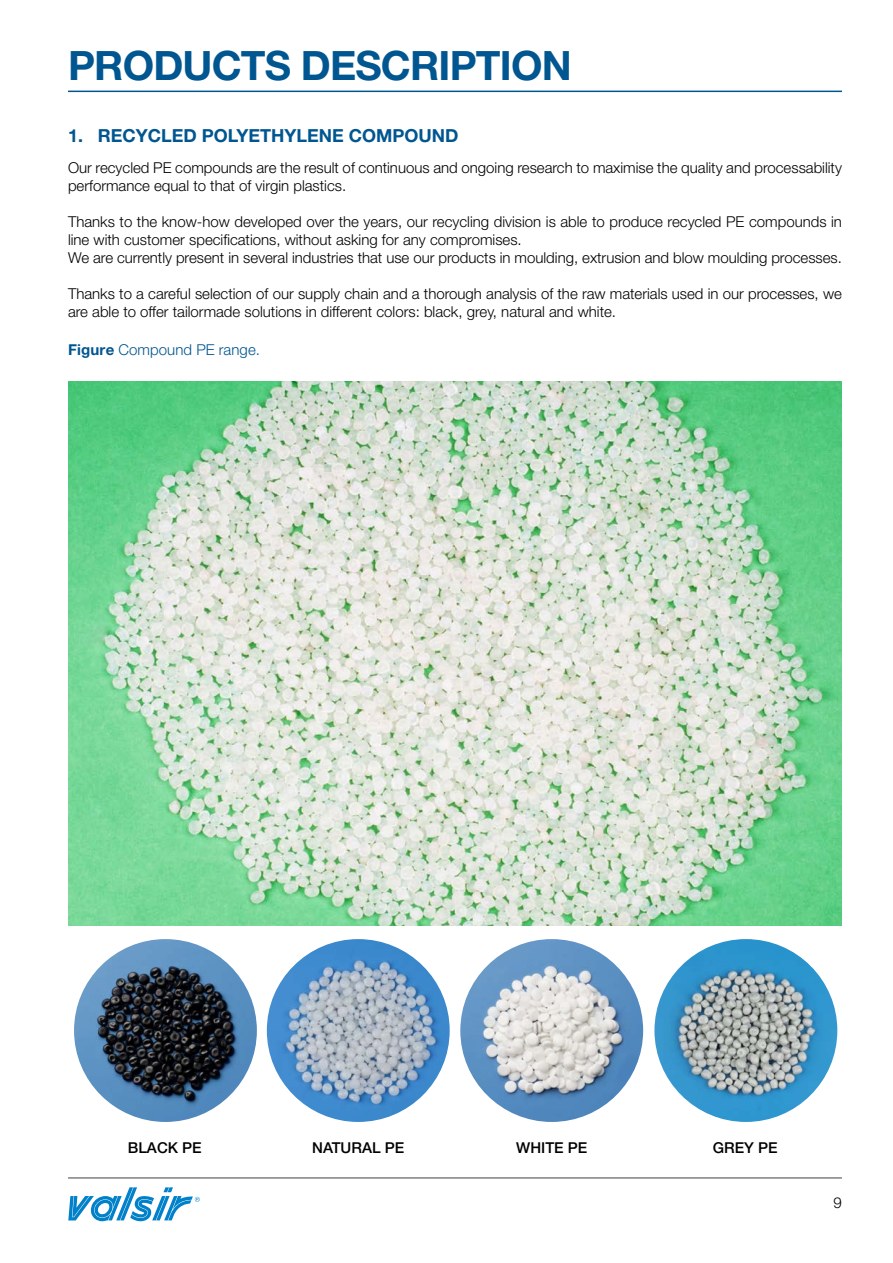
<style>
.page{position:relative;width:893px;height:1263px;background:#fff}
.page>*{position:absolute;margin:0;border:0;box-sizing:border-box;transform-origin:0 0}
.H2-TITOLO-CAPITOLO{font:700 40.5px "Helvetica Neue LT Std";letter-spacing:-.02em;color:#005690}
.t1{font:700 18px "Helvetica Neue LT Std";color:#005690}
.t2{font:300 15px/18px "Helvetica Neue LT Std";color:#000}
.t3{font:500 15px "Helvetica Neue LT Std";color:#000}
.t4{font:300 15px "Helvetica Neue LT Std";letter-spacing:.005em;color:#005690}
.s1{font-weight:700}
</style>
<div class="page">
<hr style="left:68px;top:1177px;width:774px;height:1px;background:#575756">
<svg style="left:68px;top:1187px;width:132px;height:34px"></svg>
<hr style="left:68px;top:91px;width:774px;height:1px;background:#005690">
<img style="left:68px;top:381px;width:774px;height:545px">
<img style="left:74px;top:939px;width:183px;height:183px;border-radius:91px">
<img style="left:267px;top:939px;width:183px;height:183px;border-radius:91px">
<img style="left:460px;top:939px;width:183px;height:183px;border-radius:91px">
<img style="left:654px;top:939px;width:183px;height:183px;border-radius:91px">
<p class="H2-TITOLO-CAPITOLO" style="left:68px;top:40px;width:505px">PRODUCTS DESCRIPTION</p>
<p class="t1" style="left:68px;top:124px;width:392px">1. RECYCLED POLYETHYLENE COMPOUND</p>
<p class="t2" style="left:68px;top:158px;width:775px">Our recycled PE compounds are the result of continuous and ongoing research to maximise the quality and processability performance equal to that of virgin plastics.</p>
<p class="t2" style="left:68px;top:212px;width:775px">Thanks to the know-how developed over the years, our recycling division is able to produce recycled PE compounds in line with customer specifications, without asking for any compromises.</p>
<p class="t2" style="left:68px;top:248px;width:775px">We are currently present in several industries that use our products in moulding, extrusion and blow moulding processes.</p>
<p class="t2" style="left:68px;top:284px;width:775px">Thanks to a careful selection of our supply chain and a thorough analysis of the raw materials used in our processes, we are able to offer tailormade solutions in different colors: black, grey, natural and white.</p>
<p class="t4" style="left:68px;top:340px;width:193px"><span class="s1">Figure</span> Compound PE range.</p>
<p class="t3" style="left:128px;top:1139px;width:75px">BLACK PE</p>
<p class="t3" style="left:312px;top:1139px;width:93px">NATURAL PE</p>
<p class="t3" style="left:516px;top:1139px;width:73px">WHITE PE</p>
<p class="t3" style="left:713px;top:1139px;width:66px">GREY PE</p>
<p class="t2" style="left:834px;top:1193px;width:10px">9</p>
</div>
